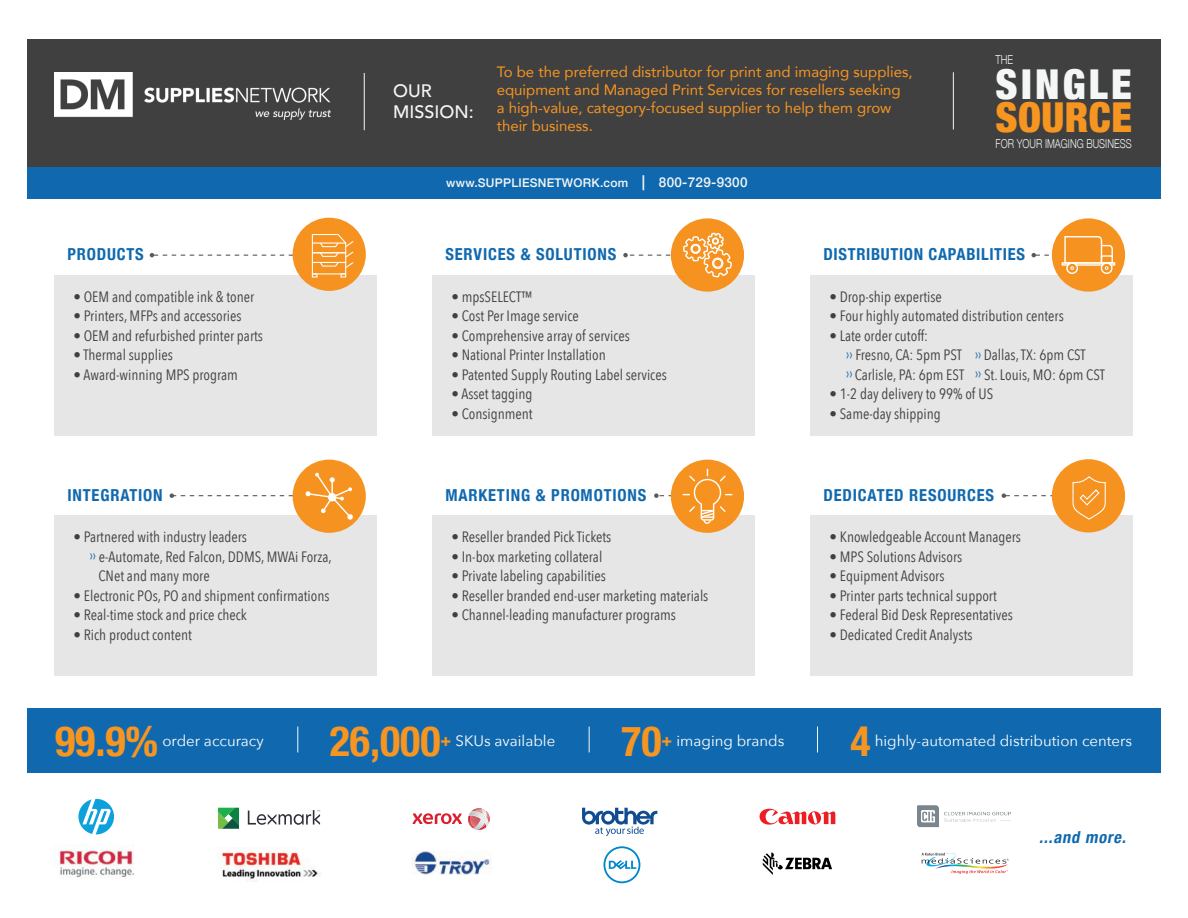
<style>
.page{position:relative;width:1188px;height:918px;background:#fff}
.page>*{position:absolute;margin:0;border:0;box-sizing:border-box;transform-origin:0 0}
.t1{font:700 condensed 42px "Helvetica Neue";color:#f79521}
.t2{font:900 condensed 41.25px "Helvetica Neue";letter-spacing:.08em;color:#f5f7f7}
.t3{font:900 condensed 41.25px "Helvetica Neue";letter-spacing:.01em;color:#f79521}
.t4{font:500 18px/21.6px "Avenir";color:#f5f7f7}
.t5{font:700 condensed 16.5px "Helvetica Neue";letter-spacing:.05em;color:#1069af}
.t6{font:italic 700 condensed 16.5px "Helvetica Neue";color:#1069af}
.t7{font:15px/19.5px "Avenir Next Condensed";color:#404041}
.t8{font:15px/18px "Avenir";color:#f79521}
.t9{font:15px "Avenir Next";color:#fff}
.t10{font:300 12.3px "Helvetica Neue";color:#f5f7f7;scale:.77 1}
.t11{font:500 12px "Helvetica Neue";letter-spacing:.02em;color:#f5f7f7}
.s1{font-size:15px}
.s2{font-size:13.5px}
.s3{color:#1069af}
.s4{font-family:"Helvetica Neue";font-weight:700;font-stretch:condensed;font-size:18px;color:#f79521}
</style>
<div class="page">
<div style="left:27px;top:162px;width:1134px;height:37px;background:#1069af"></div>
<div style="left:27px;top:708px;width:1134px;height:64px;background:#1069af"></div>
<div style="left:27px;top:39px;width:1134px;height:128px;background:#404041"></div>
<img style="left:55px;top:72px;width:275px;height:48px">
<div style="left:55px;top:275px;width:322px;height:161px;background:#e5e6e5"></div>
<div style="left:55px;top:516px;width:322px;height:160px;background:#e5e6e5"></div>
<div style="left:433px;top:275px;width:322px;height:161px;background:#e5e6e5"></div>
<div style="left:433px;top:516px;width:322px;height:160px;background:#e5e6e5"></div>
<div style="left:811px;top:275px;width:322px;height:161px;background:#e5e6e5"></div>
<div style="left:811px;top:516px;width:322px;height:160px;background:#e5e6e5"></div>
<svg style="left:297px;top:727px;width:1px;height:25px"></svg>
<svg style="left:589px;top:727px;width:1px;height:25px"></svg>
<svg style="left:817px;top:727px;width:1px;height:25px"></svg>
<hr style="left:953px;top:72px;width:1px;height:58px;background:#f5f7f7">
<hr style="left:364px;top:73px;width:1px;height:57px;background:#f5f7f7">
<svg style="left:78px;top:799px;width:36px;height:35px"></svg>
<svg style="left:248px;top:810px;width:72px;height:15px"></svg>
<svg style="left:218px;top:808px;width:21px;height:21px"></svg>
<svg style="left:412px;top:813px;width:50px;height:11px"></svg>
<svg style="left:468px;top:808px;width:22px;height:22px"></svg>
<img style="left:474px;top:809px;width:11px;height:20px">
<svg style="left:582px;top:808px;width:75px;height:28px"></svg>
<svg style="left:760px;top:809px;width:75px;height:16px"></svg>
<img style="left:917px;top:805px;width:94px;height:23px">
<img style="left:58px;top:845px;width:76px;height:33px">
<img style="left:221px;top:849px;width:100px;height:33px">
<img style="left:411px;top:852px;width:80px;height:23px">
<svg style="left:603px;top:846px;width:37px;height:37px"></svg>
<svg style="left:763px;top:853px;width:69px;height:22px"></svg>
<svg style="left:922px;top:853px;width:87px;height:21px"></svg>
<div style="left:293px;top:218px;width:73px;height:73px;background:#f69220;border-radius:50%"></div>
<svg style="left:150px;top:233px;width:204px;height:45px"></svg>
<div style="left:671px;top:218px;width:73px;height:74px;background:#f69220;border-radius:50%"></div>
<svg style="left:623px;top:232px;width:109px;height:60px"></svg>
<div style="left:1052px;top:218px;width:73px;height:74px;background:#f69220;border-radius:50%"></div>
<div style="left:1066px;top:262px;width:12px;height:12px;border:1px solid #fff;border-radius:50%"></div>
<div style="left:1101px;top:262px;width:12px;height:12px;border:1px solid #fff;border-radius:50%"></div>
<svg style="left:1032px;top:235px;width:84px;height:35px"></svg>
<div style="left:293px;top:460px;width:73px;height:72px;background:#f69220;border-radius:50%"></div>
<svg style="left:170px;top:473px;width:183px;height:48px"></svg>
<div style="left:671px;top:460px;width:73px;height:72px;background:#f69220;border-radius:50%"></div>
<svg style="left:654px;top:469px;width:78px;height:56px"></svg>
<div style="left:1052px;top:459px;width:73px;height:73px;background:#f69220;border-radius:50%"></div>
<svg style="left:1002px;top:475px;width:104px;height:45px"></svg>
<p class="t5" style="left:68px;top:241px;width:78px">PRODUCTS</p>
<p class="t7" style="left:74px;top:286px;width:182px">• OEM and compatible ink &amp; toner</p>
<p class="t7" style="left:74px;top:305px;width:170px">• Printers, MFPs and accessories</p>
<p class="t7" style="left:74px;top:325px;width:191px">• OEM and refurbished printer parts</p>
<p class="t7" style="left:74px;top:344px;width:101px">• Thermal supplies</p>
<p class="t7" style="left:74px;top:364px;width:166px">• Award-winning MPS program</p>
<p class="t4" style="left:393px;top:79px;width:82px">OUR<br>MISSION:</p>
<p class="t8" style="left:497px;top:62px;width:418px">To be the preferred distributor for print and imaging supplies, equipment and Managed Print Services for resellers seeking<br>a high-value, category-focused supplier to help them grow their business.</p>
<p class="t11" style="left:446px;top:173px;width:303px">www.SUPPLIESNETWORK.com <span class="s1">|</span> <span class="s2">800-729-9300</span></p>
<p class="t10" style="left:996px;top:50px;width:24px">THE</p>
<h2 class="t2" style="left:996px;top:51px;width:138px">SINGLE</h2>
<h2 class="t3" style="left:996px;top:83px;width:138px">SOURCE</h2>
<p class="t10" style="left:996px;top:134px;width:178px">FOR YOUR IMAGING BUSINESS</p>
<p class="t5" style="left:445px;top:241px;width:172px">SERVICES &amp; SOLUTIONS</p>
<p class="t5" style="left:823px;top:241px;width:203px">DISTRIBUTION CAPABILITIES</p>
<p class="t7" style="left:452px;top:286px;width:83px">• mpsSELECT™</p>
<p class="t7" style="left:452px;top:305px;width:129px">• Cost Per Image service</p>
<p class="t7" style="left:452px;top:325px;width:180px">• Comprehensive array of services</p>
<p class="t7" style="left:452px;top:344px;width:156px">• National Printer Installation</p>
<p class="t7" style="left:452px;top:364px;width:217px">• Patented Supply Routing Label services</p>
<p class="t7" style="left:452px;top:383px;width:83px">• Asset tagging</p>
<p class="t7" style="left:452px;top:403px;width:83px">• Consignment</p>
<p class="t7" style="left:830px;top:286px;width:114px">• Drop-ship expertise</p>
<p class="t7" style="left:830px;top:305px;width:236px">• Four highly automated distribution centers</p>
<p class="t7" style="left:846px;top:325px;width:260px;text-indent:-17px">• Late order cutoff:<br><span class="s3">››</span> Fresno, CA: 5pm PST <span class="s3">››</span> Dallas, TX: 6pm CST<br><span class="s3">››</span> Carlisle, PA: 6pm EST <span class="s3">››</span> St. Louis, MO: 6pm CST</p>
<p class="t7" style="left:830px;top:383px;width:165px">• 1-2 day delivery to 99% of US</p>
<p class="t7" style="left:830px;top:403px;width:113px">• Same-day shipping</p>
<p class="t5" style="left:68px;top:481px;width:97px">INTEGRATION</p>
<p class="t5" style="left:445px;top:481px;width:202px">MARKETING &amp; PROMOTIONS</p>
<p class="t5" style="left:823px;top:481px;width:172px">DEDICATED RESOURCES</p>
<p class="t7" style="left:74px;top:527px;width:175px">• Partnered with industry leaders</p>
<p class="t7" style="left:90px;top:546px;width:244px"><span class="s3">››</span> e-Automate, Red Falcon, DDMS, MWAi Forza,</p>
<p class="t7" style="left:98px;top:566px;width:113px">CNet and many more</p>
<p class="t7" style="left:74px;top:585px;width:258px">• Electronic POs, PO and shipment confirmations</p>
<p class="t7" style="left:74px;top:605px;width:175px">• Real-time stock and price check</p>
<p class="t7" style="left:74px;top:624px;width:120px">• Rich product content</p>
<p class="t7" style="left:452px;top:527px;width:161px">• Reseller branded Pick Tickets</p>
<p class="t7" style="left:452px;top:546px;width:152px">• In-box marketing collateral</p>
<p class="t7" style="left:452px;top:566px;width:156px">• Private labeling capabilities</p>
<p class="t7" style="left:452px;top:585px;width:258px">• Reseller branded end-user marketing materials</p>
<p class="t7" style="left:452px;top:605px;width:226px">• Channel-leading manufacturer programs</p>
<p class="t7" style="left:830px;top:527px;width:193px">• Knowledgeable Account Managers</p>
<p class="t7" style="left:830px;top:546px;width:134px">• MPS Solutions Advisors</p>
<p class="t7" style="left:830px;top:566px;width:117px">• Equipment Advisors</p>
<p class="t7" style="left:830px;top:585px;width:169px">• Printer parts technical support</p>
<p class="t7" style="left:830px;top:605px;width:185px">• Federal Bid Desk Representatives</p>
<p class="t7" style="left:830px;top:624px;width:145px">• Dedicated Credit Analysts</p>
<h1 class="t1" style="left:55px;top:706px;width:105px">99.9%</h1>
<p class="t9" style="left:162px;top:728px;width:103px">order accuracy</p>
<h1 class="t1" style="left:330px;top:706px;width:112px">26,000</h1>
<p class="t9" style="left:441px;top:728px;width:116px"><span class="s4">+</span> SKUs available</p>
<h1 class="t1" style="left:621px;top:706px;width:42px">70</h1>
<p class="t9" style="left:662px;top:728px;width:124px"><span class="s4">+</span> imaging brands</p>
<h1 class="t1" style="left:850px;top:706px;width:22px">4</h1>
<p class="t9" style="left:875px;top:728px;width:259px">highly-automated distribution centers</p>
<p class="t6" style="left:1039px;top:823px;width:93px">...and more.</p>
</div>
